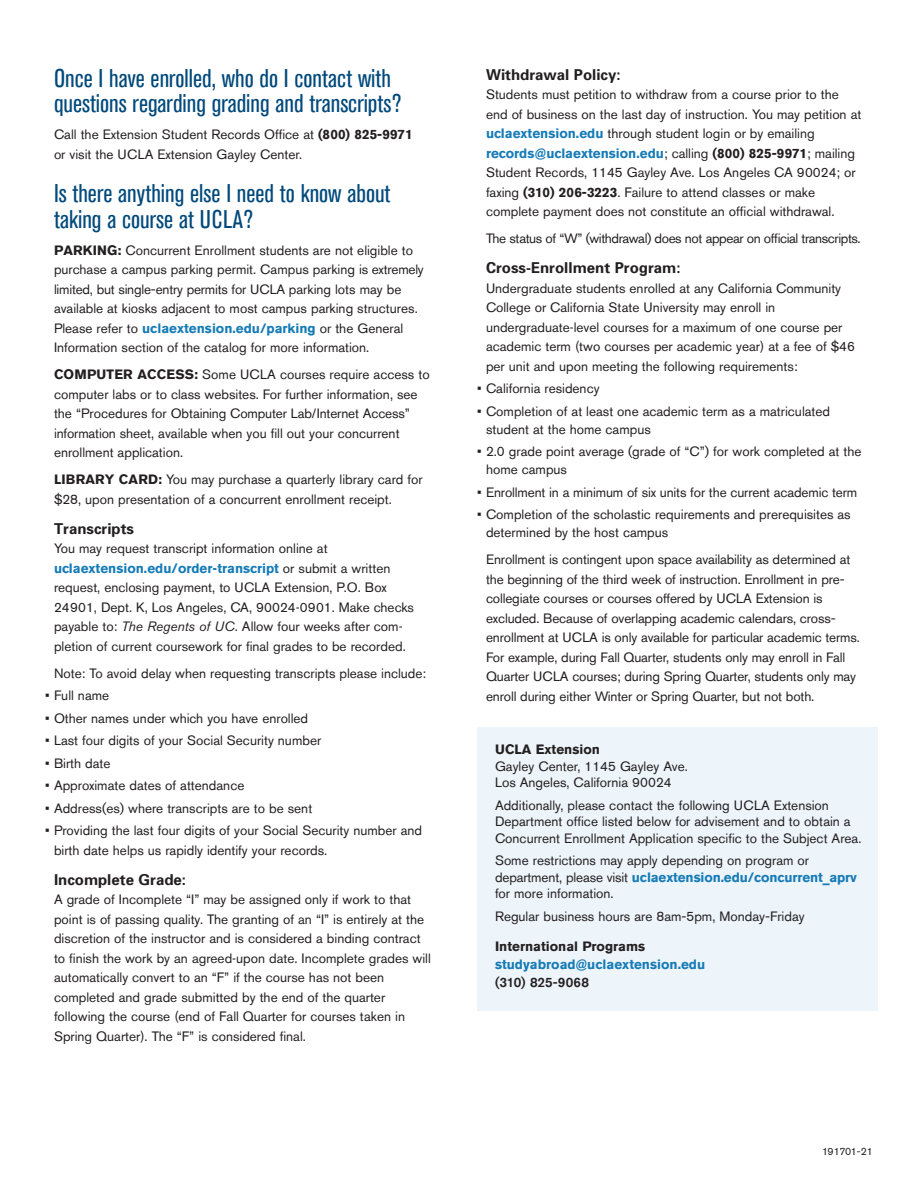
<style>
.page{position:relative;width:918px;height:1188px;background:#fff}
.page>*{position:absolute;margin:0;border:0;box-sizing:border-box;transform-origin:0 0}
.subhead{font:condensed 25.5px/25.5px "Akzidenz Grotesk Std";color:#00497b}
.bold_sub{font:700 15px "Univers";color:#231f20}
.bodyText_5bfr{font:700 15px "Univers";color:#231f20}
.bodyText_5bfr-2{font:13.5px/19.5px "Akzidenz Grotesk Std";color:#231f20}
.bodyText_0bfr{font:13.5px/19.5px "Akzidenz Grotesk BE";color:#231f20}
.bodyText_5bfr-3{font:13.5px "Akzidenz Grotesk Std";letter-spacing:-.03em;color:#231f20}
.bodyText_5bfr-4{font:700 13.5px/18px "Akzidenz Grotesk Std";color:#157bb7}
.bodyText_5bfr-5{font:700 13.5px "Akzidenz Grotesk Std";color:#231f20}
.bodyText_0bfr-2{font:500 13.5px "Akzidenz Grotesk Std";color:#231f20}
.t1{font:10.5px "Akzidenz Grotesk Std";letter-spacing:-.04em;color:#231f20}
.s1{font-weight:700}
.s2{font-weight:700;color:#157bb7}
.s3{font-style:italic}
.s4{font-family:"Akzidenz Grotesk Std";font-weight:700}
.s5{color:#231f20}
</style>
<div class="page">
<div style="left:477px;top:727px;width:401px;height:283px;background:#edf4fa"></div>
<p class="subhead" style="left:54px;top:65px;width:349px">Once I have enrolled, who do I contact with questions regarding grading and transcripts?</p>
<p class="bodyText_5bfr-2" style="left:54px;top:125px;width:360px">Call the Extension Student Records Office at <span class="s1">(800) 825-9971 </span>or visit the UCLA Extension Gayley Center.</p>
<p class="subhead" style="left:54px;top:181px;width:338px">Is there anything else I need to know about taking a course at UCLA?</p>
<p class="bodyText_5bfr-2" style="left:54px;top:240px;width:371px"><span class="s1">PARKING:</span> Concurrent Enrollment students are not eligible to purchase a campus parking permit. Campus parking is extremely limited, but single-entry permits for UCLA parking lots may be available at kiosks adjacent to most campus parking structures.<br>Please refer to <span class="s2">uclaextension.edu/parking</span> or the General Information section of the catalog for more information.</p>
<p class="bodyText_5bfr-2" style="left:54px;top:365px;width:377px"><span class="s1">COMPUTER ACCESS:</span> Some UCLA courses require access to computer labs or to class websites. For further information, see the “Procedures for Obtaining Computer Lab/Internet Access” information sheet, available when you fill out your concurrent enrollment application.</p>
<p class="bodyText_5bfr-2" style="left:54px;top:470px;width:370px"><span class="s1">LIBRARY CARD:</span> You may purchase a quarterly library card for $28, upon presentation of a concurrent enrollment receipt.</p>
<p class="bold_sub" style="left:54px;top:519px;width:82px">Transcripts</p>
<p class="bodyText_0bfr" style="left:54px;top:539px;width:362px">You may request transcript information online at <span class="s2">uclaextension.edu/order-transcript</span> or submit a written request, enclosing payment, to UCLA Extension, P.O. Box 24901, Dept. K, Los Angeles, CA, 90024-0901. Make checks payable to: <span class="s3">The Regents of UC</span>. Allow four weeks after com&shy;pletion of current coursework for final grades to be recorded.</p>
<p class="bodyText_5bfr-2" style="left:54px;top:663px;width:374px">Note: To avoid delay when requesting transcripts please include:</p>
<p class="bodyText_5bfr-2" style="left:45px;top:686px;width:66px">• Full name</p>
<p class="bodyText_5bfr-2" style="left:45px;top:708px;width:265px">• Other names under which you have enrolled</p>
<p class="bodyText_5bfr-2" style="left:45px;top:731px;width:278px">• Last four digits of your Social Security number</p>
<p class="bodyText_5bfr-2" style="left:45px;top:753px;width:67px">• Birth date</p>
<p class="bodyText_5bfr-2" style="left:45px;top:776px;width:201px">• Approximate dates of attendance</p>
<p class="bodyText_5bfr-2" style="left:45px;top:798px;width:269px">• Address(es) where transcripts are to be sent</p>
<p class="bodyText_5bfr-2" style="left:54px;top:821px;width:370px;text-indent:-9px">• Providing the last four digits of your Social Security number and birth date helps us rapidly identify your records.</p>
<p class="bold_sub" style="left:54px;top:870px;width:134px">Incomplete Grade:</p>
<p class="bodyText_0bfr" style="left:54px;top:890px;width:378px">A grade of Incomplete “I” may be assigned only if work to that point is of passing quality. The granting of an “I” is entirely at the discretion of the instructor and is considered a binding contract to finish the work by an agreed-upon date. Incomplete grades will automatically convert to an “F” if the course has not been completed and grade submitted by the end of the quarter following the course (end of Fall Quarter for courses taken in Spring Quarter). The “F” is considered final.</p>
<p class="bold_sub" style="left:486px;top:65px;width:136px">Withdrawal Policy:</p>
<p class="bodyText_0bfr" style="left:486px;top:85px;width:377px">Students must petition to withdraw from a course prior to the end of business on the last day of instruction. You may petition at <span class="s2">uclaextension.edu</span> through student login or by emailing <span class="s2">records@uclaextension.edu</span>; calling <span class="s4">(800) 825-9971</span>; mailing Student Records, 1145 Gayley Ave. Los Angeles CA 90024; or faxing <span class="s4">(310) 206-3223</span>. Failure to attend classes or make complete payment does not constitute an official withdrawal.</p>
<p class="bodyText_5bfr-3" style="left:486px;top:231px;width:376px">The status of “W” (withdrawal) does not appear on official transcripts.</p>
<p class="bodyText_5bfr" style="left:486px;top:258px;width:196px">Cross-Enrollment Program:</p>
<p class="bodyText_0bfr" style="left:486px;top:278px;width:371px">Undergraduate students enrolled at any California Community College or California State University may enroll in undergraduate-level courses for a maximum of one course per academic term (two courses per academic year) at a fee of $46 per unit and upon meeting the following requirements:</p>
<p class="bodyText_5bfr-2" style="left:477px;top:379px;width:124px">• California residency</p>
<p class="bodyText_5bfr-2" style="left:486px;top:402px;width:346px;line-height:18px;text-indent:-9px">• Completion of at least one academic term as a matriculated student at the home campus</p>
<p class="bodyText_5bfr-2" style="left:486px;top:442px;width:377px;line-height:18px;text-indent:-9px">• 2.0 grade point average (grade of “C”) for work completed at the home campus</p>
<p class="bodyText_5bfr-2" style="left:477px;top:482px;width:382px">• Enrollment in a minimum of six units for the current academic term</p>
<p class="bodyText_5bfr-2" style="left:486px;top:505px;width:366px;line-height:18px;text-indent:-9px">• Completion of the scholastic requirements and prerequisites as determined by the host campus</p>
<p class="bodyText_5bfr-2" style="left:486px;top:550px;width:376px">Enrollment is contingent upon space availability as determined at the beginning of the third week of instruction. Enrollment in pre&shy;collegiate courses or courses offered by UCLA Extension is excluded. Because of overlapping academic calendars, cross&shy;enrollment at UCLA is only available for particular academic terms.<br>For example, during Fall Quarter, students only may enroll in Fall Quarter UCLA courses; during Spring Quarter, students only may enroll during either Winter or Spring Quarter, but not both.</p>
<p class="bodyText_5bfr-5" style="left:495px;top:742px;width:106px">UCLA Extension</p>
<p class="bodyText_5bfr-2" style="left:495px;top:758px;width:194px;line-height:16.5px">Gayley Center, 1145 Gayley Ave.<br>Los Angeles, California 90024</p>
<p class="bodyText_5bfr-2" style="left:495px;top:797px;width:368px;line-height:16.5px">Additionally, please contact the following UCLA Extension<br>Department office listed below for advisement and to obtain a<br>Concurrent Enrollment Application specific to the Subject Area.</p>
<p class="bodyText_5bfr-2" style="left:495px;top:852px;width:363px;line-height:16.5px">Some restrictions may apply depending on program or department, please visit <span class="s2">uclaextension.edu/concurrent_aprv </span>for more information.</p>
<p class="bodyText_5bfr-2" style="left:495px;top:906px;width:311px">Regular business hours are 8am-5pm, Monday-Friday</p>
<p class="bodyText_5bfr-4" style="left:495px;top:937px;width:212px"><span class="s5">International Programs </span>studyabroad@uclaextension.edu</p>
<p class="bodyText_0bfr-2" style="left:495px;top:974px;width:95px">(310) 825-9068</p>
<p class="t1" style="left:822px;top:1145px;width:52px">191701-21</p>
</div>
